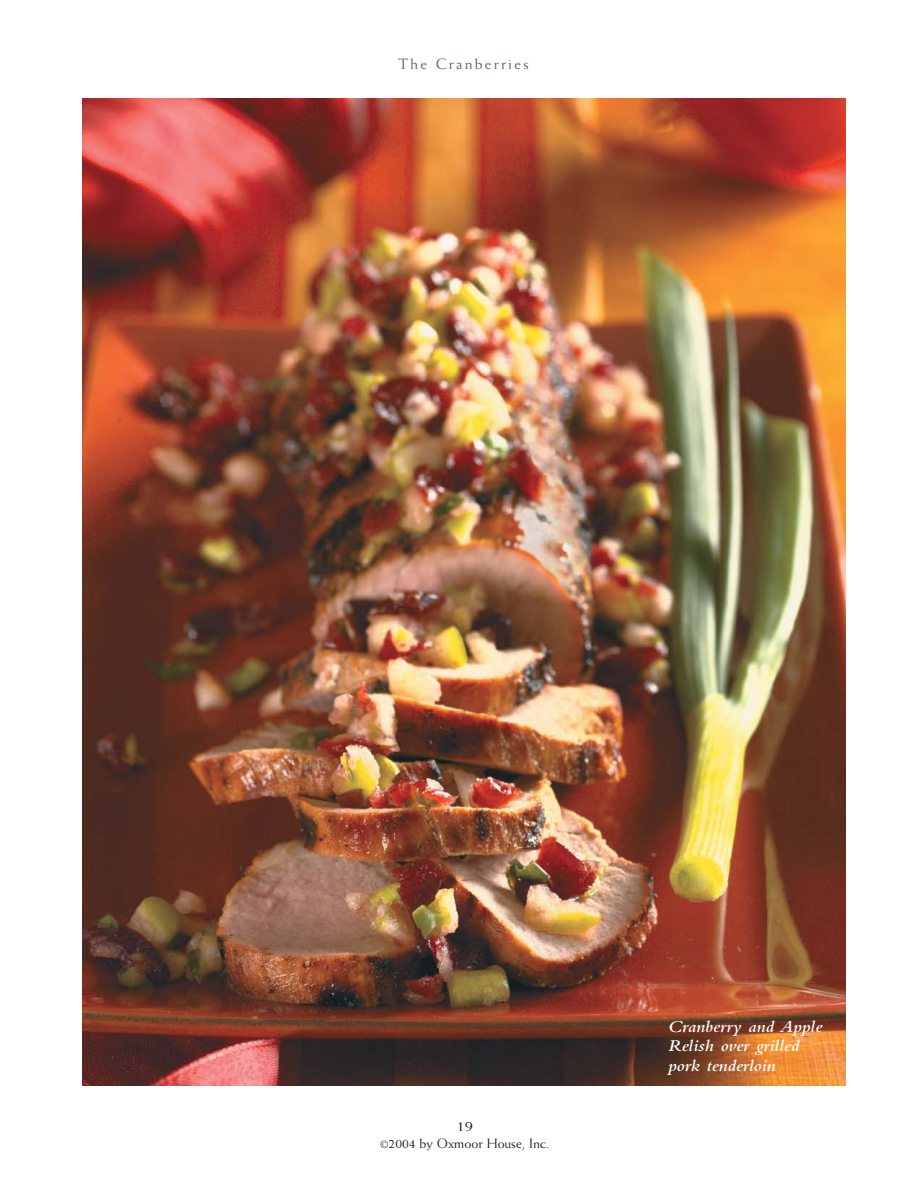
<style>
.page{position:relative;width:918px;height:1188px;background:#fff}
.page>*{position:absolute;margin:0;border:0;box-sizing:border-box;transform-origin:0 0}
.t1{font:17.25px/19.5px "Bembo Semibold Italic Os F";color:#fff;scale:1.1 1}
.t2{font:15px "Weiss";letter-spacing:.15em;color:#54666f}
.t3{font:15px "Weiss";color:#231f20;scale:1.1 1}
.t4{font:13.5px "Weiss";color:#231f20}
.s1{font-size:10.5px}
</style>
<div class="page">
<img style="left:83px;top:99px;width:763px;height:987px">
<p class="t2" style="left:398px;top:57px;width:132px">The Cranberries</p>
<p class="t3" style="left:457px;top:1120px;width:16px">19</p>
<p class="t4" style="left:380px;top:1138px;width:171px"><span class="s1">©</span>2004 by Oxmoor House, Inc.</p>
<p class="t1" style="left:668px;top:1018px;width:142px">Cranberry and Apple<br>Relish over grilled pork tenderloin</p>
</div>
